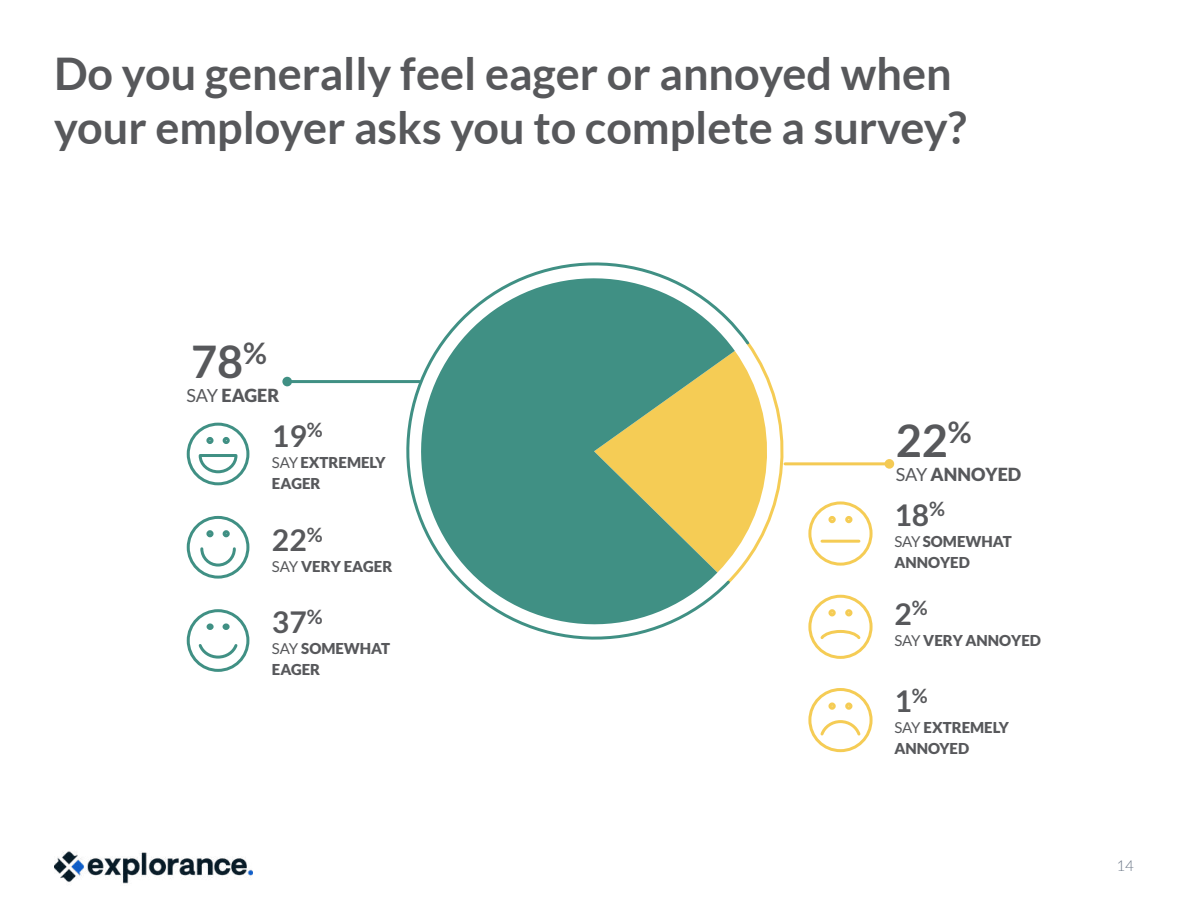
<style>
.page{position:relative;width:1188px;height:918px;background:#fff}
.page>*{position:absolute;margin:0;border:0;box-sizing:border-box;transform-origin:0 0}
.t1{font:700 45px/54px "Lato";color:#57585b}
.t2{font:700 30px "Lato";color:#57585b}
.t3{font:900 18px "Lato";color:#57585b}
.t4{font:900 15px/21px "Lato";color:#57585b}
.t5{font:300 15px "Lato";color:#6c7787}
.s1{font-weight:400}
</style>
<div class="page">
<img style="left:54px;top:851px;width:199px;height:33px">
<div style="left:808px;top:501px;width:65px;height:65px;border:3px solid #f5cc55;border-radius:50%"></div>
<hr style="left:822px;top:540px;width:37px;height:3px;background:#f5cc55">
<div style="left:828px;top:516px;width:8px;height:7px;border:3px solid #f5cc55;border-radius:50%"></div>
<div style="left:845px;top:516px;width:7px;height:7px;border:3px solid #f5cc55;border-radius:50%"></div>
<div style="left:808px;top:595px;width:65px;height:64px;border:3px solid #f5cc55;border-radius:50%"></div>
<div style="left:828px;top:609px;width:8px;height:7px;border:3px solid #f5cc55;border-radius:50%"></div>
<div style="left:845px;top:609px;width:7px;height:7px;border:3px solid #f5cc55;border-radius:50%"></div>
<svg style="left:820px;top:630px;width:41px;height:9px"></svg>
<div style="left:808px;top:688px;width:65px;height:64px;border:3px solid #f5cc55;border-radius:50%"></div>
<svg style="left:820px;top:720px;width:41px;height:16px"></svg>
<div style="left:828px;top:702px;width:8px;height:8px;border:3px solid #f5cc55;border-radius:50%"></div>
<div style="left:845px;top:702px;width:7px;height:8px;border:3px solid #f5cc55;border-radius:50%"></div>
<hr style="left:287px;top:380px;width:133px;height:3px;background:#409084">
<div style="left:282px;top:377px;width:10px;height:9px;background:#409084;border-radius:50%"></div>
<hr style="left:785px;top:462px;width:104px;height:3px;background:#f4ca54">
<div style="left:885px;top:459px;width:9px;height:10px;background:#f4ca54;border-radius:50%"></div>
<svg style="left:188px;top:424px;width:60px;height:60px"></svg>
<div style="left:187px;top:423px;width:62px;height:62px;border:3px solid #409084;border-radius:50%"></div>
<svg style="left:197px;top:435px;width:42px;height:40px"></svg>
<svg style="left:188px;top:517px;width:60px;height:60px"></svg>
<div style="left:187px;top:516px;width:62px;height:63px;border:3px solid #409084;border-radius:50%"></div>
<svg style="left:199px;top:529px;width:38px;height:39px"></svg>
<div style="left:187px;top:609px;width:62px;height:63px;border:3px solid #409084;border-radius:50%"></div>
<svg style="left:196px;top:644px;width:44px;height:16px"></svg>
<div style="left:207px;top:623px;width:7px;height:7px;border:3px solid #409084;border-radius:50%"></div>
<div style="left:223px;top:623px;width:7px;height:7px;border:3px solid #409084;border-radius:50%"></div>
<svg style="left:752px;top:347px;width:47px;height:208px"></svg>
<svg style="left:386px;top:262px;width:366px;height:378px"></svg>
<h1 class="t1" style="left:54px;top:46px;width:914px">Do you generally feel eager or annoyed when your employer asks you to complete a survey?</h1>
<h1 class="t1" style="left:191px;top:334px;width:78px">78<sup>%</sup></h1>
<p class="t3" style="left:186px;top:385px;width:94px"><span class="s1">SAY</span> EAGER</p>
<h2 class="t2" style="left:272px;top:419px;width:52px">19<sup>%</sup></h2>
<p class="t4" style="left:272px;top:452px;width:115px"><span class="s1">SAY</span> EXTREMELY<br>EAGER</p>
<h2 class="t2" style="left:272px;top:523px;width:52px">22<sup>%</sup></h2>
<p class="t4" style="left:272px;top:556px;width:122px"><span class="s1">SAY</span> VERY EAGER</p>
<h2 class="t2" style="left:272px;top:605px;width:52px">37<sup>%</sup></h2>
<p class="t4" style="left:272px;top:638px;width:120px"><span class="s1">SAY</span> SOMEWHAT<br>EAGER</p>
<h1 class="t1" style="left:896px;top:413px;width:78px">22<sup>%</sup></h1>
<p class="t3" style="left:896px;top:464px;width:127px"><span class="s1">SAY</span> ANNOYED</p>
<h2 class="t2" style="left:894px;top:498px;width:52px">18<sup>%</sup></h2>
<p class="t4" style="left:894px;top:530px;width:119px"><span class="s1">SAY</span> SOMEWHAT<br>ANNOYED</p>
<h2 class="t2" style="left:894px;top:597px;width:35px">2<sup>%</sup></h2>
<p class="t4" style="left:894px;top:629px;width:148px"><span class="s1">SAY</span> VERY ANNOYED</p>
<h2 class="t2" style="left:894px;top:684px;width:35px">1<sup>%</sup></h2>
<p class="t4" style="left:894px;top:717px;width:116px"><span class="s1">SAY</span> EXTREMELY<br>ANNOYED</p>
<p class="t5" style="left:1117px;top:857px;width:19px">14</p>
</div>
